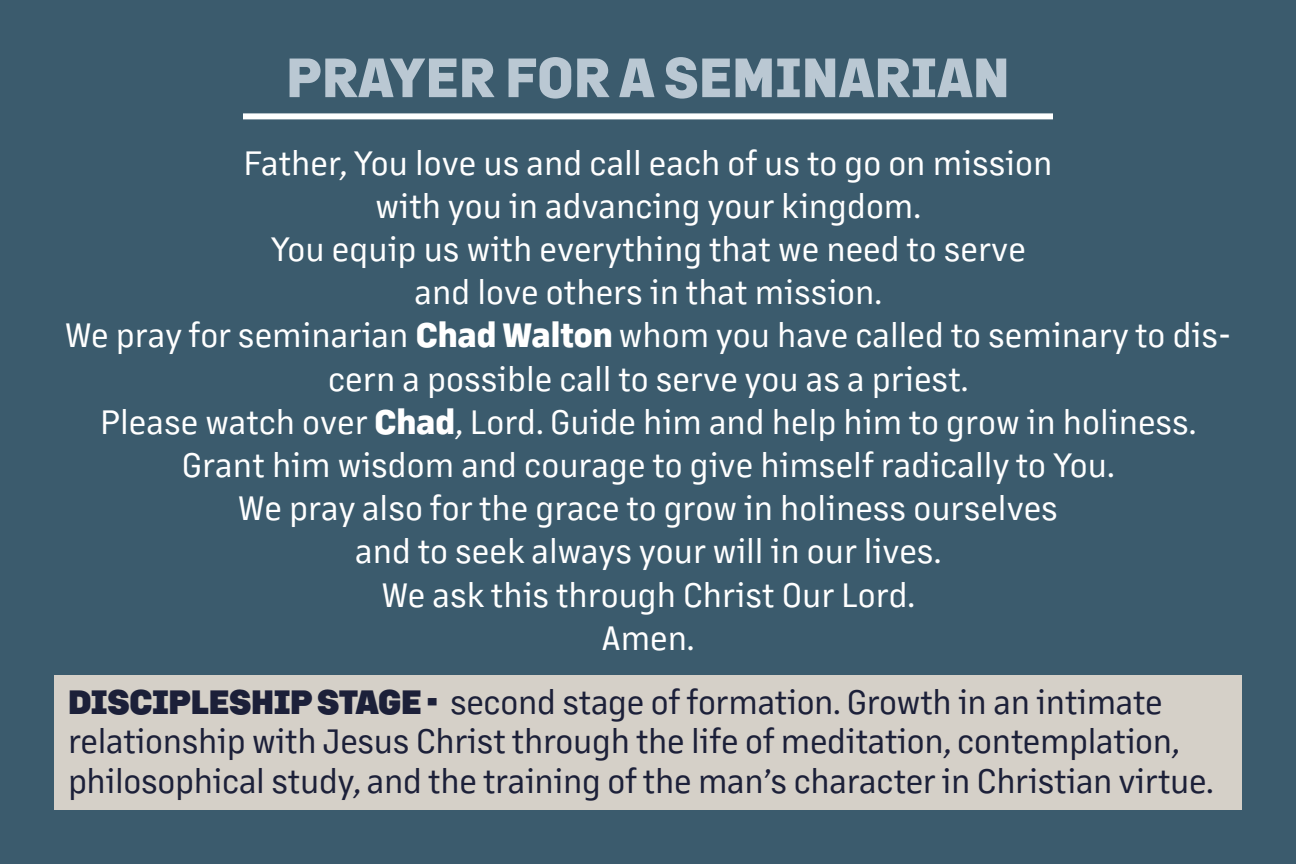
<style>
.page{position:relative;width:1296px;height:864px;background:#3b5b6d}
.page>*{position:absolute;margin:0;border:0;box-sizing:border-box;transform-origin:0 0}
.t1{font:800 54px "Margin MVB";color:#bac8d3}
.t2{font:33px/43.2px "Margin MVB";color:#fff;text-align:center}
.t3{font:33px/39.6px "Margin MVB";letter-spacing:-.01em;color:#1c2039}
.s1{font-weight:800}
.s2{font-weight:900}
</style>
<div class="page">
<div style="left:54px;top:675px;width:1188px;height:135px;background:#d5d0c8"></div>
<div style="left:243px;top:113px;width:810px;height:6px;background:#fff"></div>
<h1 class="t1" style="left:286px;top:39px;width:725px">PRAYER FOR A SEMINARIAN</h1>
<p class="t2" style="left:65px;top:139px;width:1168px">Father, You love us and call each of us to go on mission<br>with you in advancing your kingdom.<br>You equip us with everything that we need to serve<br>and love others in that mission.<br>We pray for seminarian <span class="s1">Chad Walton</span> whom you have called to seminary to dis&shy;cern a possible call to serve you as a priest.<br>Please watch over <span class="s1">Chad</span>, Lord. Guide him and help him to grow in holiness.<br>Grant him wisdom and courage to give himself radically to You.<br>We pray also for the grace to grow in holiness ourselves<br>and to seek always your will in our lives.<br>We ask this through Christ Our Lord.<br>Amen.</p>
<p class="t3" style="left:68px;top:680px;width:1147px"><span class="s2">DISCIPLESHIP STAGE -</span> second stage of formation. Growth in an intimate relationship with Jesus Christ through the life of meditation, contemplation, philosophical study, and the training of the man’s character in Christian virtue.</p>
</div>
